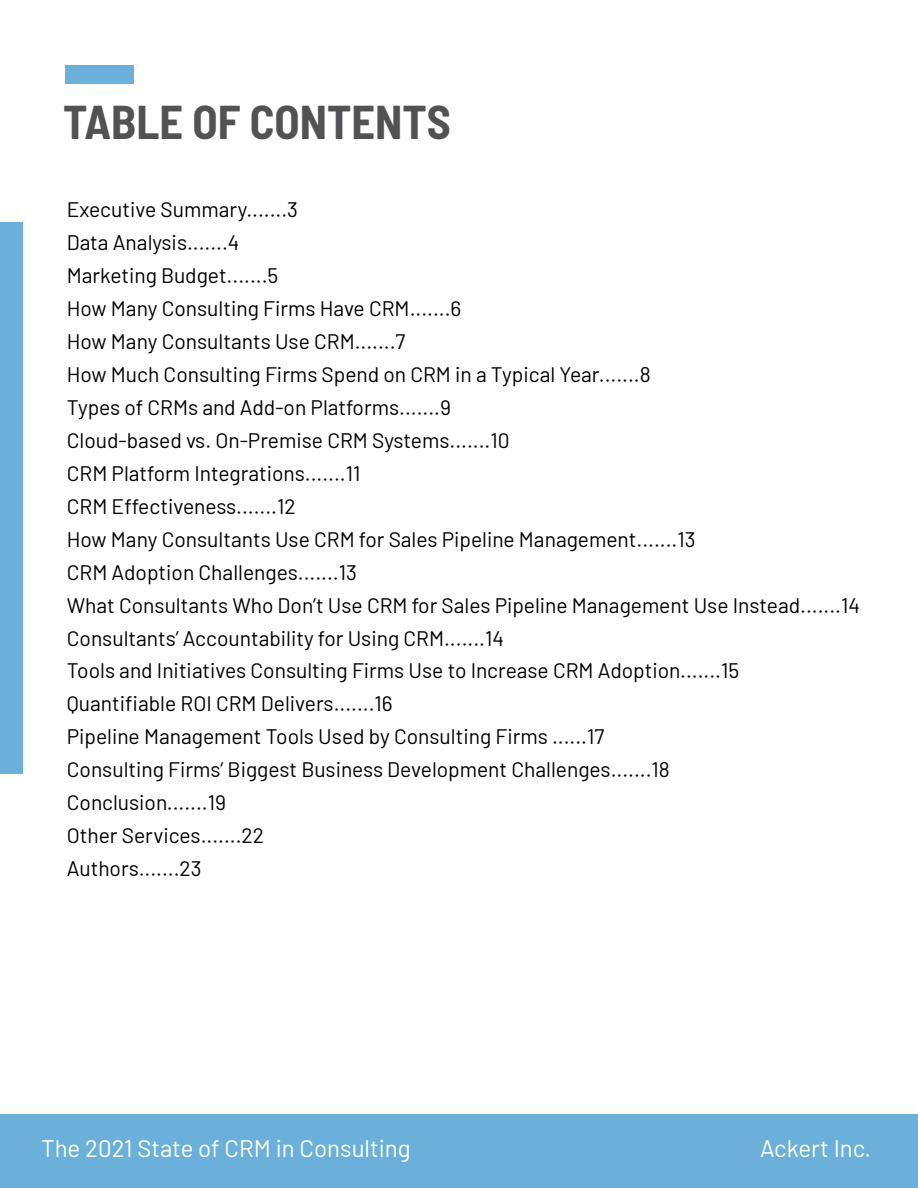
<style>
.page{position:relative;width:918px;height:1188px;background:#fff}
.page>*{position:absolute;margin:0;border:0;box-sizing:border-box;transform-origin:0 0}
.t1{font:700 semi-condensed 46.35px "Barlow";color:#525255}
.t2{font:24px "Barlow";color:#fff}
.t3{font:21px/33px "Barlow";color:#000}
</style>
<div class="page">
<div style="left:65px;top:65px;width:68px;height:19px;background:#6bb0db"></div>
<div style="left:0;top:223px;width:22px;height:551px;background:#6bb0db"></div>
<div style="left:1px;top:1114px;width:917px;height:74px;background:#6bb0db"></div>
<h1 class="t1" style="left:63px;top:89px;width:389px">TABLE OF CONTENTS</h1>
<p class="t3" style="left:67px;top:191px;width:795px">Executive Summary.......3<br>Data Analysis.......4<br>Marketing Budget.......5<br>How Many Consulting Firms Have CRM.......6<br>How Many Consultants Use CRM.......7<br>How Much Consulting Firms Spend on CRM in a Typical Year.......8<br>Types of CRMs and Add-on Platforms.......9<br>Cloud-based vs. On-Premise CRM Systems.......10<br>CRM Platform Integrations.......11<br>CRM Effectiveness.......12<br>How Many Consultants Use CRM for Sales Pipeline Management.......13<br>CRM Adoption Challenges.......13<br>What Consultants Who Don’t Use CRM for Sales Pipeline Management Use Instead.......14<br>Consultants’ Accountability for Using CRM.......14<br>Tools and Initiatives Consulting Firms Use to Increase CRM Adoption.......15<br>Quantifiable ROI CRM Delivers.......16<br>Pipeline Management Tools Used by Consulting Firms ......17<br>Consulting Firms’ Biggest Business Development Challenges.......18<br>Conclusion.......19<br>Other Services.......22<br>Authors.......23</p>
<p class="t2" style="left:41px;top:1131px;width:371px">The 2021 State of CRM in Consulting</p>
<p class="t2" style="left:760px;top:1131px;width:113px">Ackert Inc.</p>
</div>
